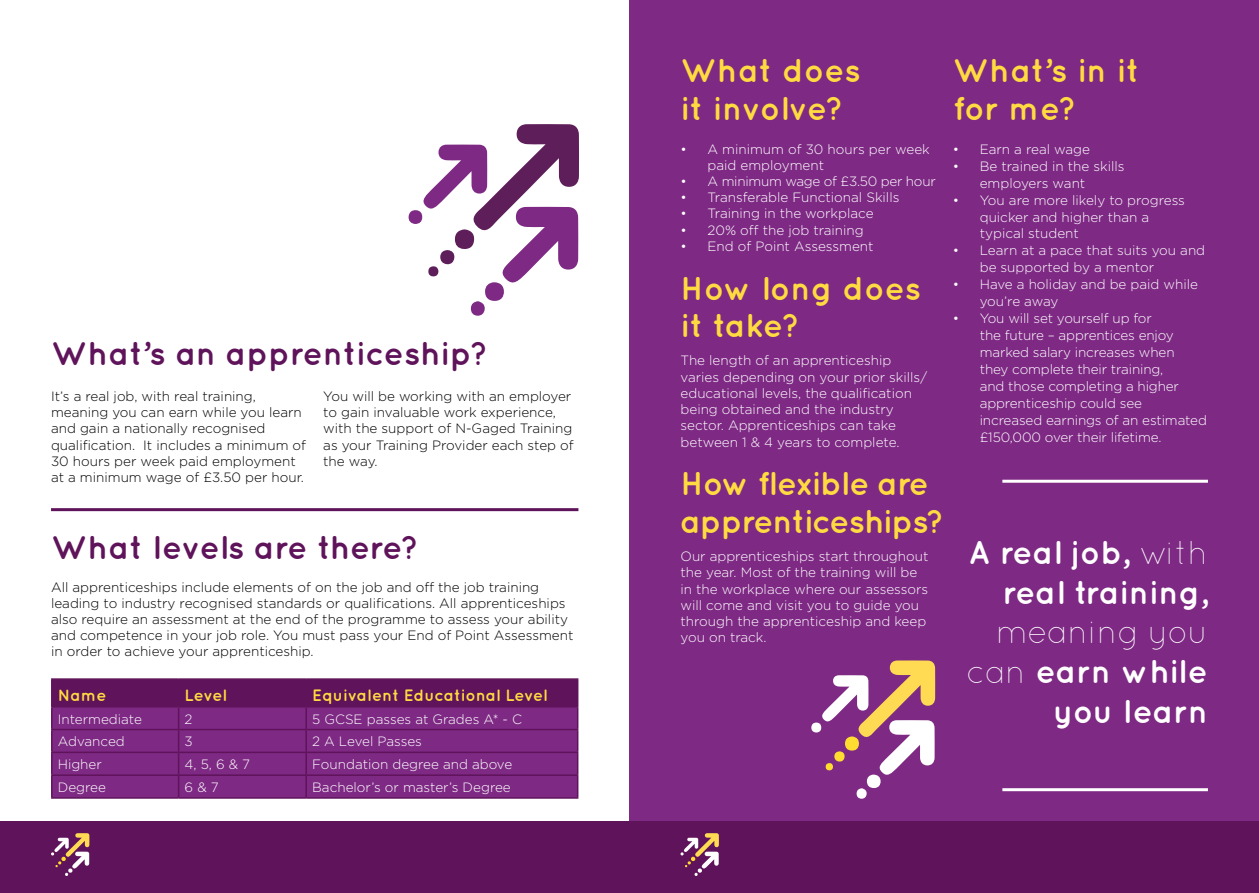
<style>
.page{position:relative;width:1259px;height:893px;background:#fff}
.page>*{position:absolute;margin:0;border:0;box-sizing:border-box;transform-origin:0 0}
.t1{font:700 33px/39.6px "Quicksand";color:#fff;text-align:right}
.t2{font:700 33px/37.5px "Quicksand";color:#ffdb41}
.t3{font:700 33px "Quicksand";color:#5f135a}
.t4{font:700 33px/37.5px "Quicksand";letter-spacing:-.02em;color:#ffdb41}
.t5{font:700 16.5px "Quicksand";color:#ffdb41}
.t6{font:300 13.5px/17px "Gotham";color:#fff}
.t7{font:300 13.5px/16.2px "Gotham";color:#000}
.t8{font:300 13.5px "Gotham";letter-spacing:-.02em;color:#fff}
.s1{font-weight:300}
</style>
<div class="page">
<div style="left:629px;top:0;width:630px;height:893px;background:#7e2984"></div>
<div style="left:0;top:821px;width:1259px;height:72px;background:#5f135a"></div>
<svg style="left:51px;top:833px;width:38px;height:43px"></svg>
<svg style="left:680px;top:833px;width:39px;height:43px"></svg>
<div style="left:867px;top:775px;width:13px;height:13px;background:#fff;border-radius:50%"></div>
<div style="left:856px;top:788px;width:11px;height:11px;background:#fff;border-radius:50%"></div>
<div style="left:811px;top:722px;width:10px;height:10px;background:#fff;border-radius:5px"></div>
<svg style="left:819px;top:660px;width:116px;height:118px"></svg>
<hr style="left:51px;top:678px;width:128px;height:2px;background:#5f135a">
<hr style="left:51px;top:680px;width:2px;height:26px;background:#5f135a">
<hr style="left:179px;top:678px;width:127px;height:2px;background:#5f135a">
<hr style="left:306px;top:678px;width:272px;height:2px;background:#5f135a">
<hr style="left:51px;top:706px;width:128px;height:1px;background:#5f135a">
<hr style="left:51px;top:707px;width:2px;height:22px;background:#5f135a">
<hr style="left:51px;top:729px;width:128px;height:1px;background:#5f135a">
<hr style="left:51px;top:730px;width:2px;height:22px;background:#5f135a">
<hr style="left:51px;top:752px;width:128px;height:1px;background:#5f135a">
<hr style="left:51px;top:753px;width:2px;height:21px;background:#5f135a">
<hr style="left:51px;top:774px;width:128px;height:2px;background:#5f135a">
<hr style="left:51px;top:776px;width:2px;height:21px;background:#5f135a">
<svg style="left:52px;top:680px;width:526px;height:117px;background:#752278"></svg>
<hr style="left:51px;top:797px;width:128px;height:2px;background:#5f135a">
<hr style="left:179px;top:797px;width:127px;height:2px;background:#5f135a">
<hr style="left:306px;top:797px;width:272px;height:2px;background:#5f135a">
<hr style="left:51px;top:508px;width:527px;height:3px;background:#5f135a">
<div style="left:485px;top:282px;width:19px;height:19px;background:#7e2984;border-radius:50%"></div>
<div style="left:471px;top:301px;width:14px;height:15px;background:#7e2984;border-radius:50%"></div>
<svg style="left:408px;top:124px;width:171px;height:162px"></svg>
<hr style="left:1002px;top:480px;width:206px;height:3px;background:#fff">
<hr style="left:1002px;top:788px;width:206px;height:3px;background:#fff">
<h1 class="t3" style="left:51px;top:333px;width:438px">What’s an apprenticeship?</h1>
<p class="t7" style="left:51px;top:388px;width:257px">It’s a real job, with real training, meaning you can earn while you learn and gain a nationally recognised qualification. It includes a minimum of 30 hours per week paid employment at a minimum wage of £3.50 per hour.</p>
<p class="t7" style="left:323px;top:388px;width:252px">You will be working with an employer to gain invaluable work experience, with the support of N-Gaged Training as your Training Provider each step of the way.</p>
<h1 class="t3" style="left:51px;top:528px;width:369px">What levels are there?</h1>
<p class="t7" style="left:51px;top:578px;width:524px">All apprenticeships include elements of on the job and off the job training leading to industry recognised standards or qualifications. All apprenticeships also require an assessment at the end of the programme to assess your ability and competence in your job role. You must pass your End of Point Assessment in order to achieve your apprenticeship.</p>
<p class="t5" style="left:58px;top:685px;width:50px">Name</p>
<p class="t5" style="left:185px;top:685px;width:44px">Level</p>
<p class="t5" style="left:312px;top:685px;width:237px">Equivalent Educational Level</p>
<p class="t6" style="left:58px;top:710px;width:86px">Intermediate</p>
<p class="t6" style="left:185px;top:710px;width:9px">2</p>
<p class="t6" style="left:312px;top:710px;width:211px">5 GCSE passes at Grades A* - C</p>
<p class="t6" style="left:58px;top:733px;width:69px">Advanced</p>
<p class="t6" style="left:185px;top:733px;width:10px">3</p>
<p class="t6" style="left:312px;top:733px;width:111px">2 A Level Passes</p>
<p class="t6" style="left:58px;top:755px;width:46px">Higher</p>
<p class="t6" style="left:185px;top:755px;width:67px">4, 5, 6 &amp; 7</p>
<p class="t6" style="left:312px;top:755px;width:201px">Foundation degree and above</p>
<p class="t6" style="left:58px;top:778px;width:50px">Degree</p>
<p class="t6" style="left:185px;top:778px;width:36px">6 &amp; 7</p>
<p class="t6" style="left:312px;top:778px;width:200px">Bachelor’s or master’s Degree</p>
<h1 class="t2" style="left:680px;top:51px;width:182px">What does it involve?</h1>
<h1 class="t2" style="left:952px;top:51px;width:188px">What’s in it for me?</h1>
<p class="t6" style="left:707px;top:140px;width:224px;line-height:16.2px;text-indent:-27px">• A minimum of 30 hours per week paid employment</p>
<p class="t8" style="left:680px;top:173px;width:257px">• A minimum wage of £3.50 per hour</p>
<p class="t6" style="left:680px;top:189px;width:220px">• Transferable Functional Skills</p>
<p class="t6" style="left:680px;top:205px;width:195px">• Training in the workplace</p>
<p class="t6" style="left:680px;top:221px;width:185px">• 20% off the job training</p>
<p class="t6" style="left:680px;top:237px;width:195px">• End of Point Assessment</p>
<h1 class="t2" style="left:680px;top:268px;width:242px">How long does it take?</h1>
<p class="t6" style="left:680px;top:352px;width:248px;line-height:16.2px">The length of an apprenticeship varies depending on your prior skills/ educational levels, the qualification being obtained and the industry sector. Apprenticeships can take between 1 &amp; 4 years to complete.</p>
<h1 class="t4" style="left:680px;top:464px;width:265px">How flexible are apprenticeships?</h1>
<p class="t6" style="left:952px;top:140px;width:139px">• Earn a real wage</p>
<p class="t6" style="left:979px;top:157px;width:146px;text-indent:-27px">• Be trained in the skills employers want</p>
<p class="t6" style="left:979px;top:191px;width:207px;text-indent:-27px">• You are more likely to progress quicker and higher than a typical student</p>
<p class="t6" style="left:979px;top:242px;width:227px;text-indent:-27px">• Learn at a pace that suits you and be supported by a mentor</p>
<p class="t6" style="left:979px;top:276px;width:220px;text-indent:-27px">• Have a holiday and be paid while you’re away</p>
<p class="t6" style="left:979px;top:310px;width:229px;text-indent:-27px">• You will set yourself up for<br>the future – apprentices enjoy marked salary increases when<br>they complete their training,<br>and those completing a higher apprenticeship could see increased earnings of an estimated £150,000 over their lifetime.</p>
<p class="t6" style="left:680px;top:548px;width:249px;line-height:16.2px">Our apprenticeships start throughout the year. Most of the training will be in the workplace where our assessors will come and visit you to guide you through the apprenticeship and keep you on track.</p>
<h1 class="t1" style="left:968px;top:532px;width:241px">A real job, <span class="s1">with </span>real training,</h1>
<h1 class="t1" style="left:966px;top:611px;width:243px"><span class="s1">meaning you can</span> earn while you learn</h1>
</div>
